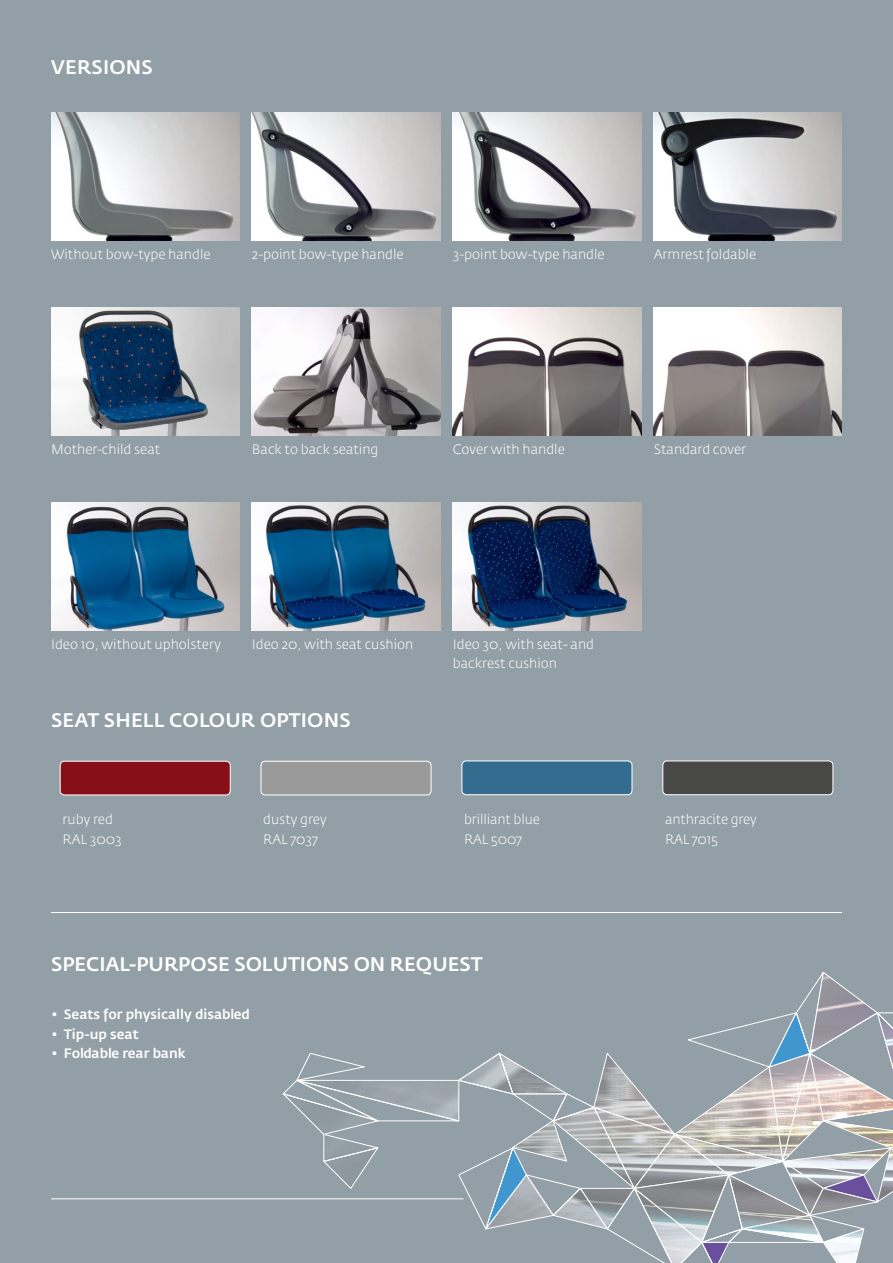
<style>
.page{position:relative;width:893px;height:1263px;background:#939fa6}
.page>*{position:absolute;margin:0;border:0;box-sizing:border-box;transform-origin:0 0}
.t1{font:500 19.5px "Fedra Sans Pro";color:#fff}
.t2{font:300 13.5px/19.5px "Fedra Sans Pro";color:#fff}
.t3{font:500 13.5px "Fedra Sans Pro";color:#fff}
</style>
<div class="page">
<hr style="left:51px;top:1198px;width:412px;height:1px;background:#fff">
<img style="left:654px;top:113px;width:188px;height:127px">
<img style="left:654px;top:308px;width:188px;height:127px">
<img style="left:453px;top:113px;width:188px;height:127px">
<img style="left:453px;top:308px;width:188px;height:127px">
<img style="left:453px;top:503px;width:188px;height:127px">
<img style="left:252px;top:113px;width:188px;height:127px">
<img style="left:252px;top:308px;width:188px;height:127px">
<img style="left:252px;top:503px;width:188px;height:127px">
<img style="left:51px;top:113px;width:188px;height:127px">
<img style="left:51px;top:308px;width:188px;height:127px">
<img style="left:51px;top:503px;width:188px;height:127px">
<div style="left:261px;top:761px;width:170px;height:34px;background:#9a9a9a;border-radius:4px"></div>
<div style="left:260px;top:761px;width:172px;height:34px;border:1px solid #fff;border-radius:4px"></div>
<div style="left:663px;top:761px;width:170px;height:34px;background:#484847;border-radius:4px"></div>
<div style="left:662px;top:760px;width:171px;height:35px;border:1px solid #fff;border-radius:4px"></div>
<div style="left:60px;top:761px;width:170px;height:34px;background:#870f18;border-radius:4px"></div>
<div style="left:60px;top:761px;width:171px;height:34px;border:1px solid #fff;border-radius:4px"></div>
<div style="left:462px;top:761px;width:170px;height:34px;background:#336c8e;border-radius:4px"></div>
<div style="left:461px;top:760px;width:171px;height:35px;border:1px solid #fff;border-radius:4px"></div>
<svg style="left:283px;top:972px;width:610px;height:291px"></svg>
<hr style="left:51px;top:912px;width:791px;height:1px;background:#fff">
<h1 class="t1" style="left:51px;top:55px;width:103px">VERSIONS</h1>
<p class="t2" style="left:51px;top:244px;width:161px">Without bow-type handle</p>
<p class="t2" style="left:252px;top:244px;width:153px">2-point bow-type handle</p>
<p class="t2" style="left:453px;top:244px;width:153px">3-point bow-type handle</p>
<p class="t2" style="left:654px;top:244px;width:104px">Armrest foldable</p>
<p class="t2" style="left:51px;top:439px;width:111px">Mother-child seat</p>
<p class="t2" style="left:252px;top:439px;width:128px">Back to back seating</p>
<p class="t2" style="left:453px;top:439px;width:113px">Cover with handle</p>
<p class="t2" style="left:654px;top:439px;width:94px">Standard cover</p>
<p class="t2" style="left:51px;top:634px;width:172px">Ideo 10, without upholstery</p>
<p class="t2" style="left:252px;top:634px;width:163px">Ideo 20, with seat cushion</p>
<h1 class="t1" style="left:51px;top:708px;width:301px">SEAT SHELL COLOUR OPTIONS</h1>
<p class="t2" style="left:453px;top:634px;width:143px">Ideo 30, with seat- and backrest cushion</p>
<p class="t2" style="left:63px;top:810px;width:61px">ruby red<br>RAL 3003</p>
<p class="t2" style="left:464px;top:810px;width:77px">brilliant blue<br>RAL 5007</p>
<p class="t2" style="left:263px;top:810px;width:65px">dusty grey<br>RAL 7037</p>
<p class="t2" style="left:665px;top:810px;width:93px">anthracite grey<br>RAL 7015</p>
<h1 class="t1" style="left:51px;top:952px;width:433px">SPECIAL-PURPOSE SOLUTIONS ON REQUEST</h1>
<p class="t3" style="left:51px;top:1006px;width:200px">• Seats for physically disabled</p>
<p class="t3" style="left:51px;top:1026px;width:89px">• Tip-up seat</p>
<p class="t3" style="left:51px;top:1045px;width:136px">• Foldable rear bank</p>
</div>
